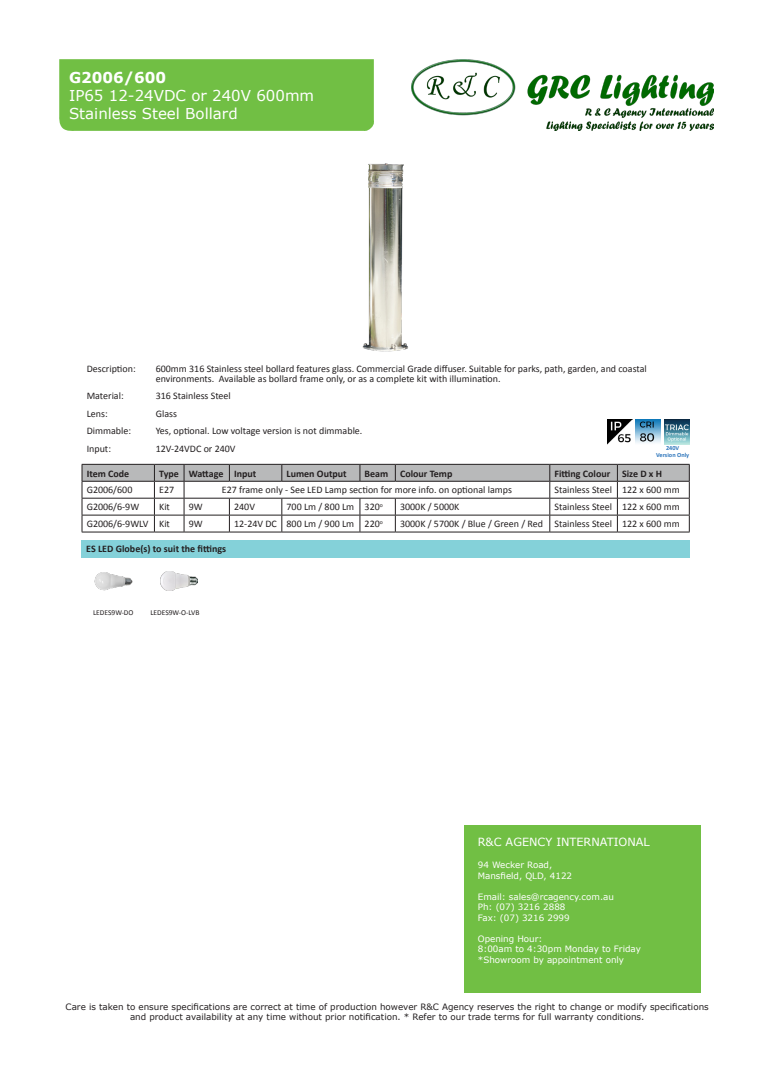
<style>
.page{position:relative;width:773px;height:1081px;background:#fff}
.page>*{position:absolute;margin:0;border:0;box-sizing:border-box;transform-origin:0 0}
.t1{font:15px/18px "Verdana";color:#fff}
.t2{font:700 15px "Verdana";color:#fff}
.t3{font:11.25px "Verdana";color:#fff}
.t4{font:10px/10px "Calibri";color:#231f20}
.t5{font:700 10px "Calibri";color:#231f20}
.t6{font:8.75px/10.5px "Verdana";color:#231f20;text-align:center}
.t7{font:8.75px/10.5px "Verdana";color:#fff}
.t8{font:7.5px "Calibri";color:#231f20}
.t9{font:700 6.25px/6.2px "Calibri";color:#2e76bc;text-align:center}
</style>
<div class="page">
<div style="left:59px;top:59px;width:315px;height:72px;background:#71bf44"></div>
<img style="left:411px;top:59px;width:302px;height:71px">
<div style="left:464px;top:825px;width:236px;height:167px;background:#71bf44"></div>
<svg style="left:82px;top:464px;width:608px;height:68px"></svg>
<hr style="left:154px;top:515px;width:30px;height:1px;background:#231f20">
<hr style="left:184px;top:515px;width:45px;height:1px;background:#231f20">
<hr style="left:229px;top:515px;width:53px;height:1px;background:#231f20">
<hr style="left:282px;top:515px;width:78px;height:1px;background:#231f20">
<hr style="left:360px;top:515px;width:35px;height:1px;background:#231f20">
<hr style="left:395px;top:515px;width:154px;height:1px;background:#231f20">
<hr style="left:549px;top:515px;width:68px;height:1px;background:#231f20">
<hr style="left:617px;top:515px;width:72px;height:1px;background:#231f20">
<hr style="left:82px;top:532px;width:72px;height:1px;background:#231f20">
<hr style="left:154px;top:532px;width:30px;height:1px;background:#231f20">
<hr style="left:184px;top:532px;width:45px;height:1px;background:#231f20">
<hr style="left:229px;top:532px;width:53px;height:1px;background:#231f20">
<hr style="left:282px;top:532px;width:78px;height:1px;background:#231f20">
<hr style="left:360px;top:532px;width:35px;height:1px;background:#231f20">
<hr style="left:395px;top:532px;width:154px;height:1px;background:#231f20">
<hr style="left:549px;top:532px;width:68px;height:1px;background:#231f20">
<hr style="left:617px;top:532px;width:72px;height:1px;background:#231f20">
<img style="left:362px;top:163px;width:46px;height:188px">
<img style="left:635px;top:419px;width:25px;height:24px">
<img style="left:607px;top:419px;width:25px;height:25px">
<img style="left:664px;top:419px;width:25px;height:25px">
<div style="left:81px;top:540px;width:609px;height:17px;background:#84d1d9"></div>
<img style="left:94px;top:572px;width:38px;height:19px">
<img style="left:160px;top:572px;width:38px;height:18px">
<h1 class="t2" style="left:69px;top:67px;width:99px">G2006/600</h1>
<h1 class="t1" style="left:69px;top:86px;width:247px">IP65 12-24VDC or 240V 600mm<br>Stainless Steel Bollard</h1>
<p class="t4" style="left:87px;top:363px;width:51px">Description:</p>
<p class="t4" style="left:156px;top:363px;width:492px">600mm 316 Stainless steel bollard features glass. Commercial Grade diffuser. Suitable for parks, path, garden, and coastal environments. Available as bollard frame only, or as a complete kit with illumination.</p>
<p class="t4" style="left:87px;top:390px;width:39px">Material:</p>
<p class="t4" style="left:156px;top:390px;width:77px">316 Stainless Steel</p>
<p class="t4" style="left:87px;top:408px;width:23px">Lens:</p>
<p class="t4" style="left:156px;top:408px;width:23px">Glass</p>
<p class="t4" style="left:87px;top:425px;width:46px">Dimmable:</p>
<p class="t4" style="left:156px;top:425px;width:208px">Yes, optional. Low voltage version is not dimmable.</p>
<p class="t4" style="left:87px;top:443px;width:26px">Input:</p>
<p class="t4" style="left:156px;top:443px;width:81px">12V-24VDC or 240V</p>
<p class="t9" style="left:656px;top:445px;width:34px">240V<br>Version Only</p>
<p class="t5" style="left:87px;top:466px;width:44px">Item Code</p>
<p class="t5" style="left:159px;top:466px;width:99px">Type Wattage Input</p>
<p class="t5" style="left:286px;top:466px;width:62px">Lumen Output</p>
<p class="t5" style="left:364px;top:466px;width:89px">Beam Colour Temp</p>
<p class="t5" style="left:554px;top:466px;width:109px">Fitting Colour Size D x H</p>
<p class="t4" style="left:87px;top:485px;width:47px">G2006/600</p>
<p class="t4" style="left:159px;top:485px;width:17px">E27</p>
<p class="t4" style="left:222px;top:485px;width:291px">E27 frame only - See LED Lamp section for more info. on optional lamps</p>
<p class="t4" style="left:554px;top:485px;width:127px">Stainless Steel 122 x 600 mm</p>
<p class="t4" style="left:87px;top:502px;width:54px">G2006/6-9W</p>
<p class="t4" style="left:159px;top:502px;width:12px">Kit</p>
<p class="t4" style="left:189px;top:502px;width:15px">9W</p>
<p class="t4" style="left:234px;top:502px;width:22px">240V</p>
<p class="t4" style="left:286px;top:502px;width:98px">700 Lm / 800 Lm 320<sup>o</sup></p>
<p class="t4" style="left:400px;top:502px;width:61px">3000K / 5000K</p>
<p class="t4" style="left:554px;top:502px;width:127px">Stainless Steel 122 x 600 mm</p>
<p class="t4" style="left:87px;top:519px;width:85px">G2006/6-9WLV Kit</p>
<p class="t4" style="left:189px;top:519px;width:15px">9W</p>
<p class="t4" style="left:234px;top:519px;width:150px">12-24V DC 800 Lm / 900 Lm 220<sup>o</sup></p>
<p class="t4" style="left:400px;top:519px;width:281px">3000K / 5700K / Blue / Green / Red Stainless Steel 122 x 600 mm</p>
<p class="t5" style="left:86px;top:542px;width:141px">ES LED Globe(s) to suit the fittings</p>
<p class="t8" style="left:93px;top:608px;width:42px">LEDES9W-DO</p>
<p class="t8" style="left:150px;top:608px;width:51px">LEDES9W-O-LVB</p>
<p class="t3" style="left:477px;top:834px;width:173px">R&amp;C AGENCY INTERNATIONAL</p>
<p class="t7" style="left:477px;top:859px;width:96px">94 Wecker Road,<br>Mansfield, QLD, 4122</p>
<p class="t7" style="left:477px;top:891px;width:138px">Email: sales@rcagency.com.au<br>Ph: (07) 3216 2888<br>Fax: (07) 3216 2999</p>
<p class="t7" style="left:477px;top:933px;width:164px">Opening Hour:<br>8:00am to 4:30pm Monday to Friday *Showroom by appointment only</p>
<p class="t6" style="left:66px;top:1001px;width:644px">Care is taken to ensure specifications are correct at time of production however R&amp;C Agency reserves the right to change or modify specifications and product availability at any time without prior notification. * Refer to our trade terms for full warranty conditions.</p>
</div>
